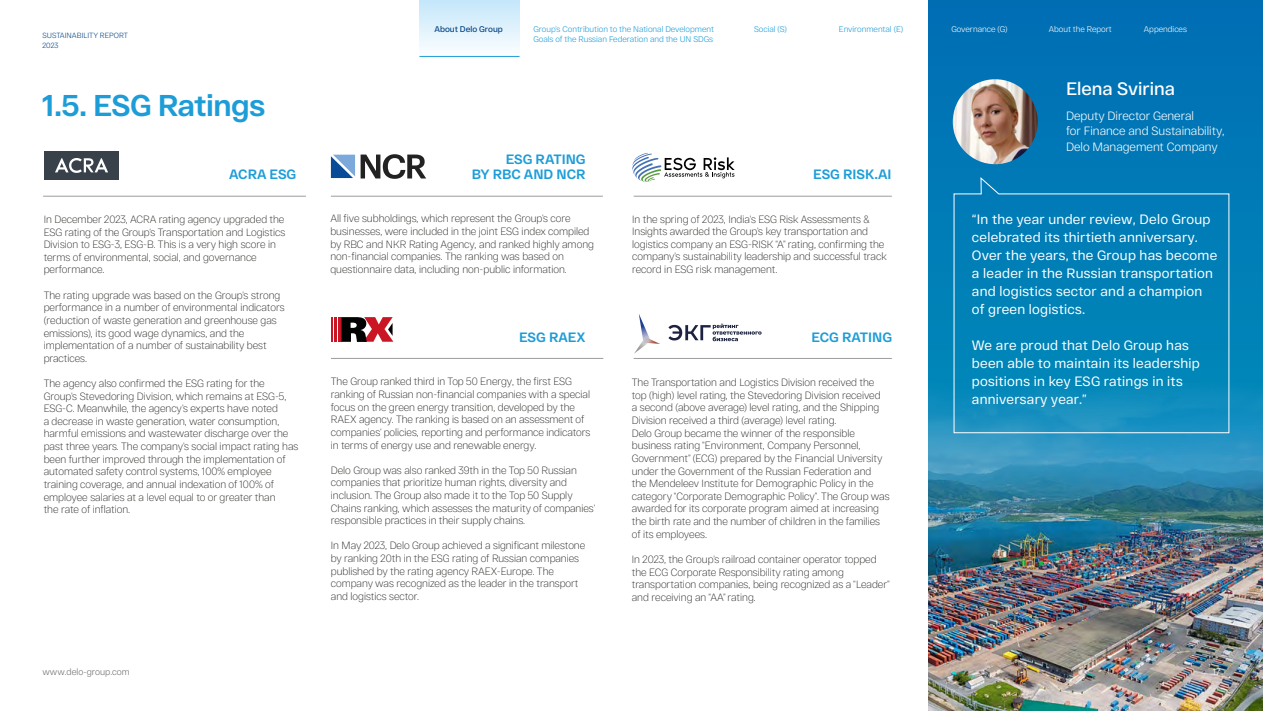
<style>
.page{position:relative;width:1263px;height:711px;background:#fff}
.page>*{position:absolute;margin:0;border:0;box-sizing:border-box;transform-origin:0 0}
.t1{font:700 30px "RF Dewi";letter-spacing:-.015em;color:#1d9dd8}
.t2{font:600 18px "RF Dewi";color:#fff}
.t3{font:13.5px/18px "RF Dewi";letter-spacing:.02em;color:#fff}
.t4{font:700 13.5px/15px "RF Dewi";color:#1d9dd8;text-align:right}
.t5{font:300 12px/15.6px "RF Dewi";color:#fff}
.t6{font:200 10.5px/12.6px "RF Dewi";color:#1e1e1c}
.t7{font:300 9px "RF Dewi";color:#706f6f}
.t8{font:300 9px "RF Dewi";color:#fff}
.t9{font:300 8.25px "RF Dewi";color:#1d9dd8}
.t10{font:300 8.25px "RF Dewi";color:#fff}
.t11{font:600 8.25px "RF Dewi";color:#074785}
.t12{font:300 7.5px/9.8px "RF Dewi";color:#074785}
</style>
<div class="page">
<img style="left:928px;top:557px;width:335px;height:153px">
<img style="left:928px;top:0;width:335px;height:557px">
<svg style="left:632px;top:153px;width:103px;height:29px"></svg>
<svg style="left:634px;top:314px;width:26px;height:39px"></svg>
<svg style="left:668px;top:323px;width:94px;height:18px"></svg>
<svg style="left:338px;top:317px;width:4px;height:24px"></svg>
<hr style="left:334px;top:317px;width:3px;height:24px;background:#c91524">
<hr style="left:331px;top:317px;width:2px;height:24px;background:#c91524">
<svg style="left:342px;top:317px;width:51px;height:24px"></svg>
<div style="left:44px;top:151px;width:75px;height:28px;background:#38414a"></div>
<svg style="left:55px;top:158px;width:53px;height:15px"></svg>
<hr style="left:43px;top:196px;width:263px;height:1px;background:#9d9d9c">
<hr style="left:331px;top:196px;width:272px;height:1px;background:#9d9d9c">
<hr style="left:634px;top:196px;width:258px;height:1px;background:#9d9d9c">
<hr style="left:634px;top:358px;width:258px;height:1px;background:#9d9d9c">
<hr style="left:331px;top:358px;width:272px;height:1px;background:#9d9d9c">
<svg style="left:954px;top:177px;width:275px;height:256px;background:#0684b9"></svg>
<img style="left:953px;top:79px;width:85px;height:85px;border-radius:42px">
<svg style="left:331px;top:154px;width:24px;height:24px"></svg>
<svg style="left:361px;top:154px;width:65px;height:25px"></svg>
<div style="left:419px;top:0;width:101px;height:57px;background:linear-gradient(to bottom,#c4e7fb,#fdfefe)"></div>
<hr style="left:419px;top:56px;width:100px;height:1px;background:#1d9dd8">
<p class="t12" style="left:43px;top:30px;width:87px">SUSTAINABILITY REPORT<br>2023</p>
<h1 class="t1" style="left:42px;top:88px;width:225px">1.5. ESG Ratings</h1>
<p class="t4" style="left:229px;top:167px;width:69px">ACRA ESG</p>
<p class="t11" style="left:434px;top:24px;width:70px">About Delo Group</p>
<p class="t9" style="left:533px;top:24px;width:182px">Group’s Contribution to the National Development</p>
<p class="t9" style="left:754px;top:24px;width:34px">Social (S)</p>
<p class="t9" style="left:839px;top:24px;width:66px">Environmental (E)</p>
<p class="t9" style="left:533px;top:34px;width:181px">Goals of the Russian Federation and the UN SDGs</p>
<p class="t4" style="left:472px;top:152px;width:115px">ESG RATING<br>BY RBC AND NCR</p>
<p class="t4" style="left:813px;top:166px;width:80px">ESG RISK.AI</p>
<p class="t6" style="left:330px;top:212px;width:265px">All five subholdings, which represent the Group’s core businesses, were included in the joint ESG index compiled by RBC and NKR Rating Agency, and ranked highly among non-financial companies. The ranking was based on questionnaire data, including non-public information.</p>
<p class="t6" style="left:44px;top:213px;width:243px">In December 2023, ACRA rating agency upgraded the ESG rating of the Group’s Transportation and Logistics Division to ESG-3, ESG-B. This is a very high score in terms of environmental, social, and governance performance.</p>
<p class="t6" style="left:44px;top:288px;width:243px">The rating upgrade was based on the Group’s strong performance in a number of environmental indicators (reduction of waste generation and greenhouse gas emissions), its good wage dynamics, and the implementation of a number of sustainability best practices.</p>
<p class="t6" style="left:44px;top:376px;width:256px">The agency also confirmed the ESG rating for the Group’s Stevedoring Division, which remains at ESG-5, ESG-C. Meanwhile, the agency’s experts have noted<br>a decrease in waste generation, water consumption, harmful emissions and wastewater discharge over the past three years. The company’s social impact rating has been further improved through the implementation of automated safety control systems, 100% employee training coverage, and annual indexation of 100% of employee salaries at a level equal to or greater than<br>the rate of inflation.</p>
<p class="t6" style="left:331px;top:375px;width:261px">The Group ranked third in Top 50 Energy, the first ESG ranking of Russian non-financial companies with a special focus on the green energy transition, developed by the RAEX agency. The ranking is based on an assessment of companies’ policies, reporting and performance indicators in terms of energy use and renewable energy.</p>
<p class="t4" style="left:519px;top:329px;width:68px">ESG RAEX</p>
<p class="t6" style="left:331px;top:463px;width:266px">Delo Group was also ranked 39th in the Top 50 Russian companies that prioritize human rights, diversity and inclusion. The Group also made it to the Top 50 Supply Chains ranking, which assesses the maturity of companies’ responsible practices in their supply chains.</p>
<p class="t6" style="left:331px;top:539px;width:256px">In May 2023, Delo Group achieved a significant milestone by ranking 20th in the ESG rating of Russian companies published by the rating agency RAEX-Europe. The company was recognized as the leader in the transport and logistics sector.</p>
<p class="t7" style="left:43px;top:666px;width:89px">www.delo-group.com</p>
<p class="t6" style="left:632px;top:212px;width:256px">In the spring of 2023, India’s ESG Risk Assessments &amp; Insights awarded the Group’s key transportation and logistics company an ESG-RISK “A” rating, confirming the company’s sustainability leadership and successful track record in ESG risk management.</p>
<p class="t4" style="left:811px;top:329px;width:82px">ECG RATING</p>
<p class="t6" style="left:632px;top:376px;width:259px">The Transportation and Logistics Division received the top (high) level rating, the Stevedoring Division received<br>a second (above average) level rating, and the Shipping Division received a third (average) level rating.<br>Delo Group became the winner of the responsible business rating “Environment, Company Personnel, Government” (ECG) prepared by the Financial University under the Government of the Russian Federation and<br>the Mendeleev Institute for Demographic Policy in the category “Corporate Demographic Policy”. The Group was awarded for its corporate program aimed at increasing the birth rate and the number of children in the families of its employees.</p>
<p class="t6" style="left:632px;top:552px;width:260px">In 2023, the Group’s railroad container operator topped the ECG Corporate Responsibility rating among transportation companies, being recognized as a “Leader” and receiving an “AA” rating.</p>
<p class="t10" style="left:951px;top:24px;width:58px">Governance (G)</p>
<p class="t10" style="left:1049px;top:24px;width:65px">About the Report</p>
<p class="t10" style="left:1144px;top:24px;width:45px">Appendices</p>
<h2 class="t2" style="left:1066px;top:78px;width:110px">Elena Svirina</h2>
<p class="t5" style="left:1066px;top:108px;width:160px">Deputy Director General<br>for Finance and Sustainability,<br>Delo Management Company</p>
<p class="t3" style="left:972px;top:210px;width:247px">“In the year under review, Delo Group celebrated its thirtieth anniversary.<br>Over the years, the Group has become a leader in the Russian transportation and logistics sector and a champion of green logistics.</p>
<p class="t3" style="left:972px;top:336px;width:229px">We are proud that Delo Group has been able to maintain its leadership positions in key ESG ratings in its anniversary year.”</p>
<p class="t8" style="left:1213px;top:666px;width:9px">17</p>
</div>
